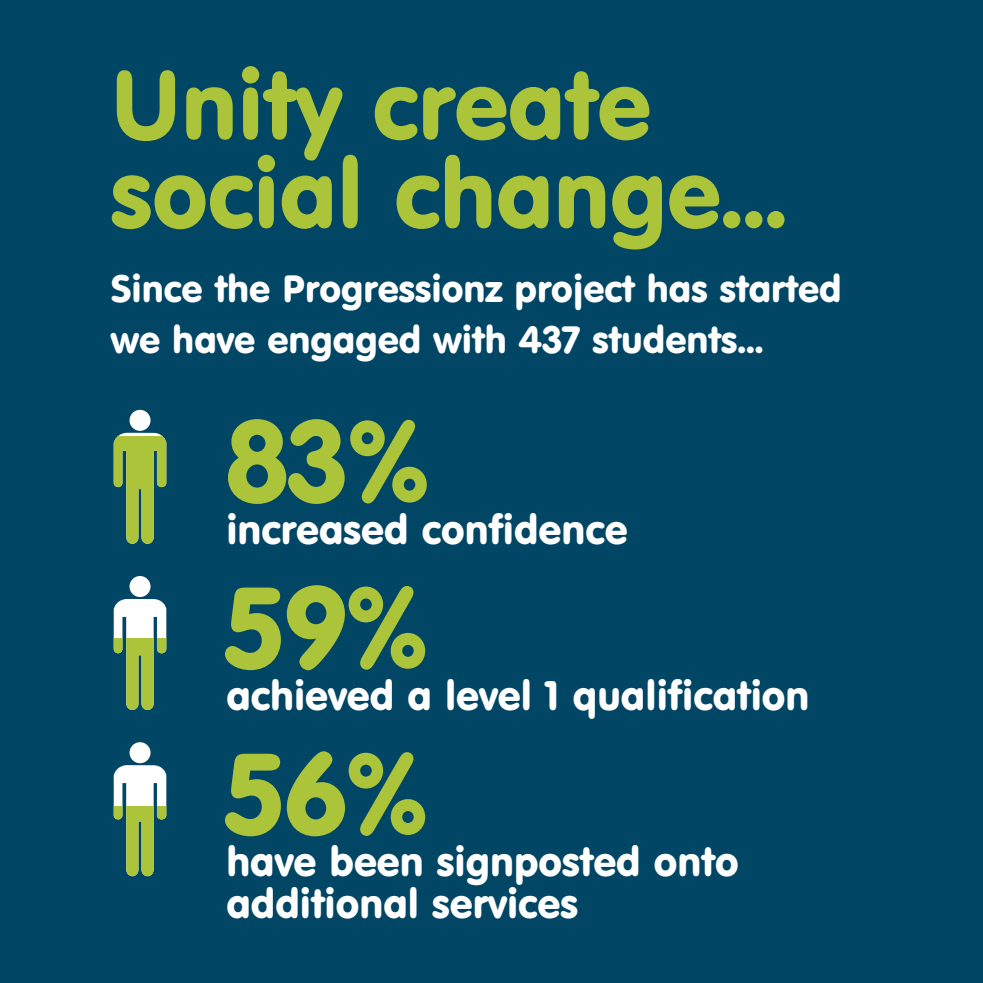
<style>
.page{position:relative;width:983px;height:983px;background:#fff}
.page>*{position:absolute;margin:0;border:0;box-sizing:border-box;transform-origin:0 0}
.t1{font:112.7px "VAG Rounded BT";color:#abc439}
.t2{font:95.55px/88.5px "VAG Rounded BT";color:#abc439}
.t3{font:40.6px/42px "VAG Rounded BT";color:#fff}
.t4{font:37.45px/51.1px "VAG Rounded BT";color:#fff}
</style>
<div class="page">
<div style="left:0;top:0;width:982px;height:982px;background:#024665"></div>
<div style="left:129px;top:410px;width:21px;height:21px;background:#fff;border-radius:50%"></div>
<svg style="left:114px;top:432px;width:52px;height:111px"></svg>
<div style="left:129px;top:576px;width:21px;height:21px;background:#fff;border-radius:50%"></div>
<svg style="left:114px;top:598px;width:52px;height:111px"></svg>
<div style="left:129px;top:742px;width:21px;height:21px;background:#fff;border-radius:50%"></div>
<svg style="left:114px;top:765px;width:52px;height:111px"></svg>
<h2 class="t2" style="left:111px;top:59px;width:677px">Unity create social change...</h2>
<p class="t4" style="left:111px;top:262px;width:732px">Since the Progressionz project has started we have engaged with 437 students...</p>
<h1 class="t1" style="left:226px;top:389px;width:203px">83%</h1>
<p class="t3" style="left:226px;top:507px;width:402px">increased confidence</p>
<h1 class="t1" style="left:226px;top:555px;width:201px">59%</h1>
<p class="t3" style="left:226px;top:673px;width:584px">achieved a level 1 qualification</p>
<h1 class="t1" style="left:226px;top:721px;width:201px">56%</h1>
<p class="t3" style="left:226px;top:839px;width:513px">have been signposted onto additional services</p>
</div>
